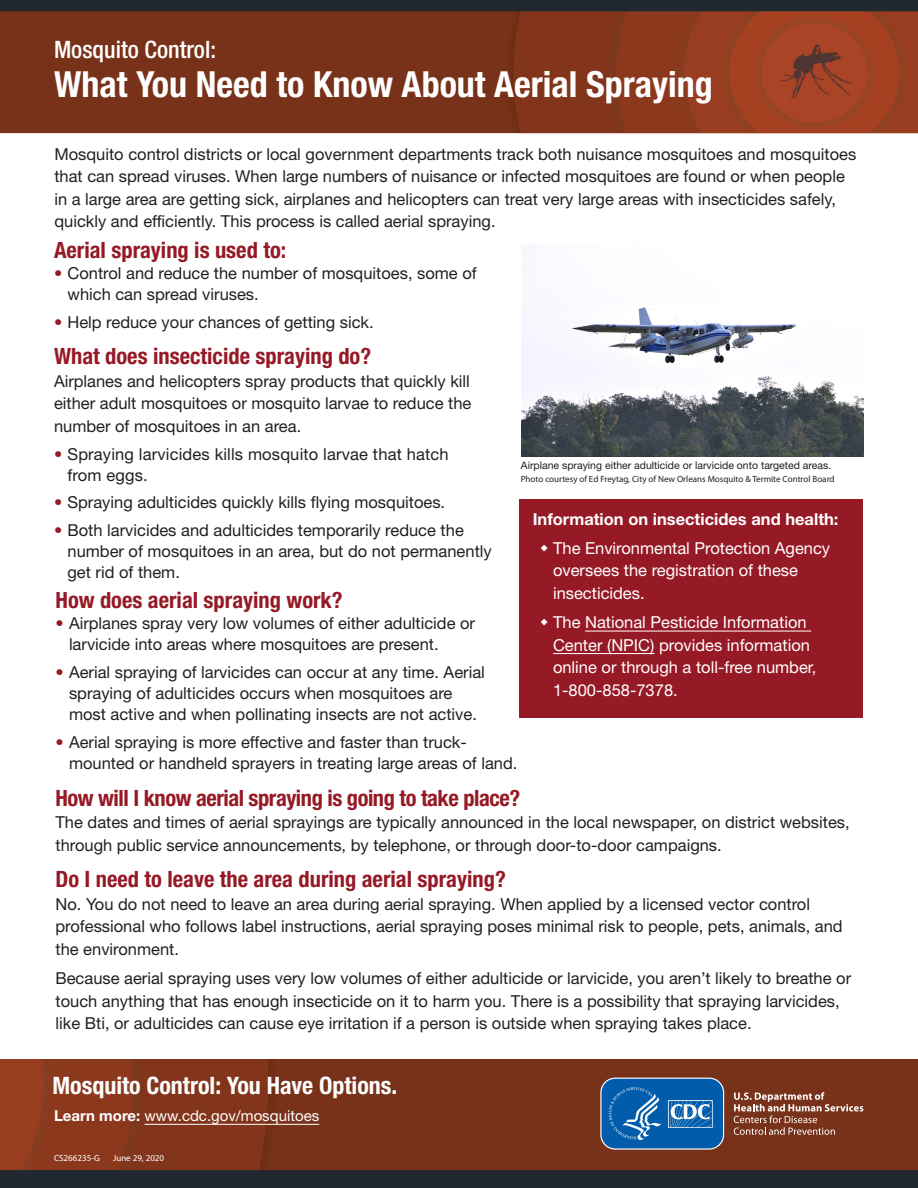
<style>
.page{position:relative;width:918px;height:1188px;background:#fff}
.page>*{position:absolute;margin:0;border:0;box-sizing:border-box;transform-origin:0 0}
.t1{font:700 condensed 36px "Helvetica Neue LT Std";color:#fff}
.t2{font:700 condensed 24px "Helvetica Neue LT Std";color:#fff}
.t3{font:500 condensed 24px "Helvetica Neue LT Std";color:#fff}
.t4{font:700 condensed 22.5px "Helvetica Neue LT Std";color:#961a26}
.t5{font:700 condensed 22.5px "Helvetica Neue LT Std";letter-spacing:-.02em;color:#961a26}
.t6{font:16.5px/22.5px "Helvetica Neue LT Std";color:#231f20}
.t7{font:16.5px/22.5px "Helvetica Neue LT Std";color:#fff}
.t8{font:700 16.5px "Helvetica Neue LT Std";color:#fff}
.t9{font:15px "Helvetica Neue LT Std";color:#fff}
.t10{font:10.5px "Helvetica Neue LT Std";color:#231f20}
.t11{font:9px "Myriad Pro";color:#231f20}
.t12{font:9px "Myriad Pro";color:#fff}
.s1{color:#961a26}
.s2{font-weight:700}
</style>
<div class="page">
<img style="left:0;top:1060px;width:918px;height:128px">
<img style="left:0;top:0;width:918px;height:134px">
<svg style="left:734px;top:1092px;width:129px;height:43px;background:#905744"></svg>
<svg style="left:600px;top:1077px;width:125px;height:73px;background:#2a72b0"></svg>
<div style="left:519px;top:499px;width:343px;height:219px;background:#961a26"></div>
<hr style="left:585px;top:631px;width:226px;height:1px;background:#fff">
<hr style="left:553px;top:653px;width:101px;height:1px;background:#fff">
<img style="left:522px;top:244px;width:341px;height:212px">
<hr style="left:145px;top:1124px;width:174px;height:1px;background:#fff">
<h2 class="t3" style="left:54px;top:36px;width:164px">Mosquito Control:</h2>
<h1 class="t1" style="left:54px;top:63px;width:660px">What You Need to Know About Aerial Spraying</h1>
<p class="t6" style="left:54px;top:142px;width:803px">Mosquito control districts or local government departments track both nuisance mosquitoes and mosquitoes that can spread viruses. When large numbers of nuisance or infected mosquitoes are found or when people in a large area are getting sick, airplanes and helicopters can treat very large areas with insecticides safely, quickly and efficiently. This process is called aerial spraying.</p>
<h3 class="t4" style="left:54px;top:236px;width:234px">Aerial spraying is used to:</h3>
<p class="t6" style="left:68px;top:262px;width:411px;line-height:21px;text-indent:-14px"><span class="s1">•</span> Control and reduce the number of mosquitoes, some of which can spread viruses.</p>
<p class="t6" style="left:54px;top:310px;width:321px"><span class="s1">•</span> Help reduce your chances of getting sick.</p>
<h3 class="t4" style="left:54px;top:343px;width:319px">What does insecticide spraying do?</h3>
<p class="t6" style="left:54px;top:370px;width:419px;text-align:justify">Airplanes and helicopters spray products that quickly kill either adult mosquitoes or mosquito larvae to reduce the number of mosquitoes in an area.</p>
<p class="t6" style="left:68px;top:443px;width:383px;line-height:21px;text-indent:-14px"><span class="s1">•</span> Spraying larvicides kills mosquito larvae that hatch from eggs.</p>
<p class="t6" style="left:54px;top:491px;width:393px"><span class="s1">•</span> Spraying adulticides quickly kills flying mosquitoes.</p>
<p class="t6" style="left:68px;top:520px;width:426px;line-height:21px;text-indent:-14px"><span class="s1">•</span> Both larvicides and adulticides temporarily reduce the number of mosquitoes in an area, but do not permanently get rid of them.</p>
<h3 class="t4" style="left:56px;top:587px;width:289px">How does aerial spraying work?</h3>
<p class="t6" style="left:69px;top:613px;width:408px;line-height:21px;text-indent:-14px"><span class="s1">•</span> Airplanes spray very low volumes of either adulticide or larvicide into areas where mosquitoes are present.</p>
<p class="t6" style="left:69px;top:662px;width:417px;line-height:21px;text-indent:-14px"><span class="s1">•</span> Aerial spraying of larvicides can occur at any time. Aerial spraying of adulticides occurs when mosquitoes are most active and when pollinating insects are not active.</p>
<p class="t6" style="left:69px;top:731px;width:450px;line-height:21px;text-indent:-14px"><span class="s1">•</span> Aerial spraying is more effective and faster than truck&shy;mounted or handheld sprayers in treating large areas of land.</p>
<h3 class="t5" style="left:56px;top:784px;width:466px">How will I know aerial spraying is going to take place?</h3>
<p class="t6" style="left:56px;top:811px;width:796px">The dates and times of aerial sprayings are typically announced in the local newspaper, on district websites, through public service announcements, by telephone, or through door-to-door campaigns.</p>
<h3 class="t4" style="left:56px;top:866px;width:452px">Do I need to leave the area during aerial spraying?</h3>
<p class="t6" style="left:56px;top:893px;width:789px">No. You do not need to leave an area during aerial spraying. When applied by a licensed vector control professional who follows label instructions, aerial spraying poses minimal risk to people, pets, animals, and the environment.</p>
<p class="t6" style="left:56px;top:967px;width:797px">Because aerial spraying uses very low volumes of either adulticide or larvicide, you aren’t likely to breathe or touch anything that has enough insecticide on it to harm you. There is a possibility that spraying larvicides, like Bti, or adulticides can cause eye irritation if a person is outside when spraying takes place.</p>
<p class="t10" style="left:521px;top:459px;width:312px">Airplane spraying either adulticide or larvicide onto targeted areas.</p>
<p class="t11" style="left:521px;top:474px;width:315px">Photo courtesy of Ed Freytag, City of New Orleans Mosquito &amp; Termite Control Board</p>
<p class="t8" style="left:533px;top:508px;width:307px">Information on insecticides and health:</p>
<p class="t7" style="left:553px;top:536px;width:279px">The Environmental Protection Agency oversees the registration of these insecticides.</p>
<p class="t7" style="left:553px;top:611px;width:265px">The National Pesticide Information<br>Center (NPIC) provides information online or through a toll-free number,<br>1-800-858-7378.</p>
<h2 class="t2" style="left:52px;top:1071px;width:346px">Mosquito Control: You Have Options.</h2>
<p class="t9" style="left:54px;top:1107px;width:267px"><span class="s2">Learn more:</span> www.cdc.gov/mosquitoes</p>
<p class="t12" style="left:54px;top:1153px;width:48px">CS266235-G</p>
<p class="t12" style="left:113px;top:1153px;width:53px">June 29, 2020</p>
</div>
